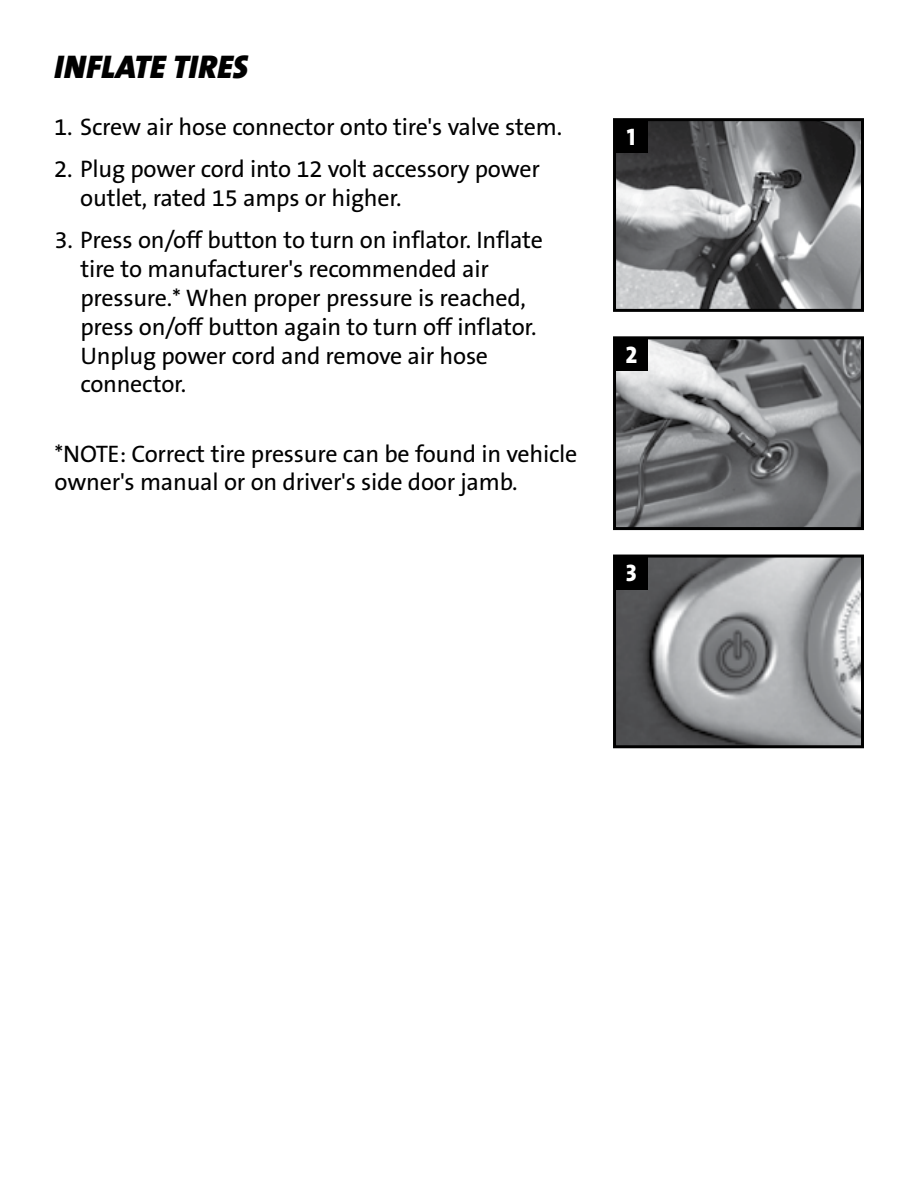
<style>
.page{position:relative;width:918px;height:1188px;background:#fff}
.page>*{position:absolute;margin:0;border:0;box-sizing:border-box;transform-origin:0 0}
.t1{font:italic 33px "The Sans Black Caps";color:#000}
.t2{font:24px/28.8px "The Sans Q5 Rg TF";letter-spacing:-.01em;color:#000}
.t3{font:24px "The Sans Extra Bold Caps";color:#fff}
</style>
<div class="page">
<img style="left:617px;top:122px;width:243px;height:186px">
<div style="left:613px;top:118px;width:251px;height:194px;border:3px solid #000"></div>
<img style="left:617px;top:340px;width:243px;height:186px">
<div style="left:613px;top:336px;width:251px;height:194px;border:3px solid #000"></div>
<img style="left:617px;top:559px;width:243px;height:185px">
<div style="left:613px;top:555px;width:251px;height:193px;border:3px solid #000"></div>
<div style="left:615px;top:120px;width:33px;height:33px;background:#000"></div>
<div style="left:615px;top:338px;width:33px;height:33px;background:#000"></div>
<div style="left:615px;top:556px;width:33px;height:33px;background:#000"></div>
<h1 class="t1" style="left:54px;top:39px;width:195px">INFLATE TIRES</h1>
<p class="t2" style="left:54px;top:114px;width:509px">1. Screw air hose connector onto tire's valve stem.</p>
<p class="t2" style="left:80px;top:156px;width:461px;text-indent:-26px">2. Plug power cord into 12 volt accessory power outlet, rated 15 amps or higher.</p>
<p class="t2" style="left:80px;top:227px;width:464px;text-indent:-26px">3. Press on/off button to turn on inflator. Inflate tire to manufacturer's recommended air pressure.* When proper pressure is reached, press on/off button again to turn off inflator.<br>Unplug power cord and remove air hose connector.</p>
<p class="t2" style="left:55px;top:441px;width:524px">*NOTE: Correct tire pressure can be found in vehicle owner's manual or on driver's side door jamb.</p>
<p class="t3" style="left:627px;top:117px;width:10px">1</p>
<p class="t3" style="left:625px;top:334px;width:13px">2</p>
<p class="t3" style="left:626px;top:553px;width:13px">3</p>
</div>
